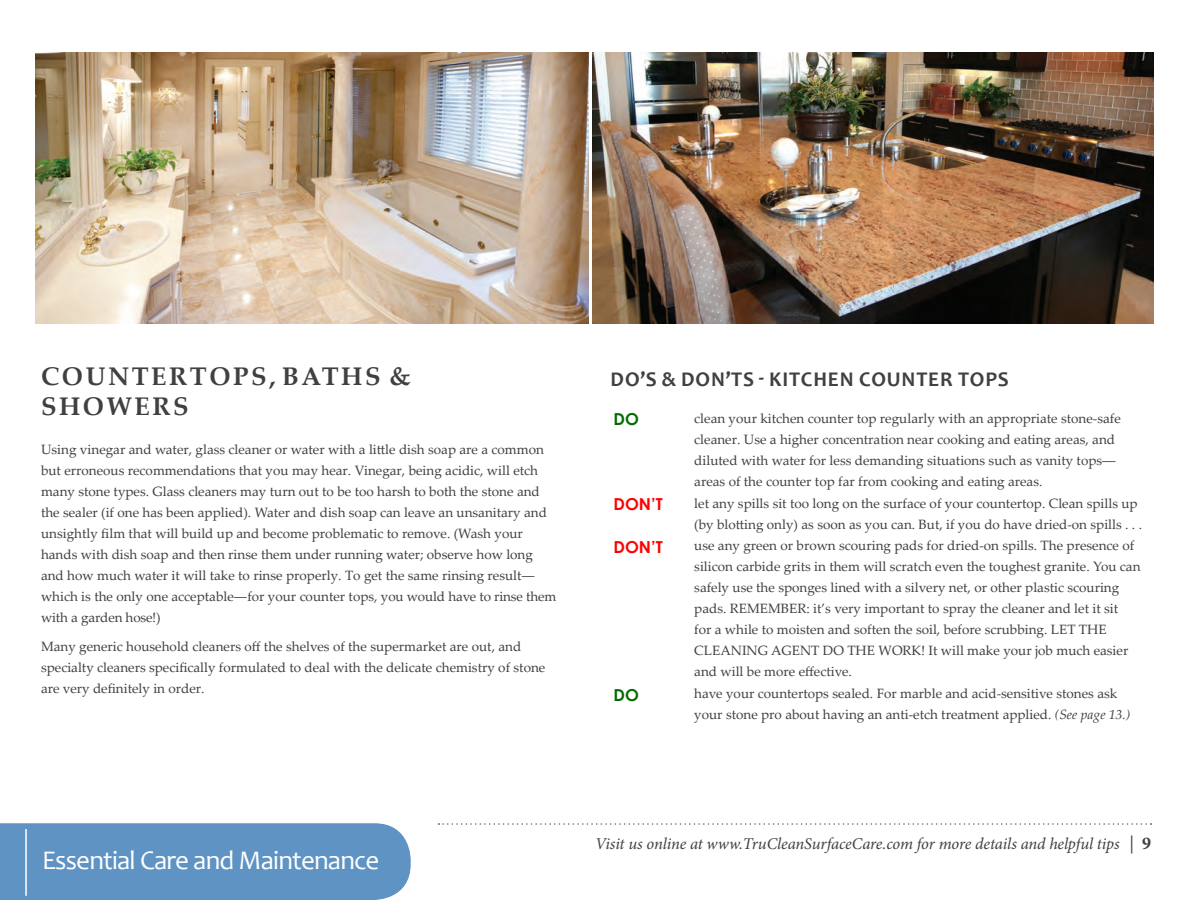
<style>
.page{position:relative;width:1188px;height:918px;background:#fff}
.page>*{position:absolute;margin:0;border:0;box-sizing:border-box;transform-origin:0 0}
.t1{font:27px "Candara";letter-spacing:-.03em;color:#fff}
.t2{font:700 25.5px/30.6px "Palatino Linotype";letter-spacing:.1em;color:#403f41}
.t3{font:700 21px "Candara";letter-spacing:.04em;color:#403f41}
.t4{font:italic 16.5px "Minion Pro";letter-spacing:-.01em;color:#403f41}
.t5{font:700 16.5px "Century Gothic";color:#f00}
.t6{font:700 16.5px "Century Gothic";color:#006c00}
.t7{font:13.5px/21px "Palatino Linotype";color:#403f41}
.s1{font-family:"Myriad Pro"}
.s2{font-family:"Candara";font-style:italic}
.s3{font-style:italic}
.s4{font-style:normal;font-size:18px}
.s5{font-weight:700;font-style:normal;font-size:18px}
</style>
<div class="page">
<svg style="left:438px;top:823px;width:714px;height:2px"></svg>
<div style="left:0;top:823px;width:411px;height:77px;background:#5e93c3"></div>
<hr style="left:25px;top:829px;width:2px;height:67px;background:#fff">
<img style="left:36px;top:53px;width:1118px;height:271px">
<svg style="left:589px;top:52px;width:4px;height:272px"></svg>
<img style="left:593px;top:53px;width:560px;height:271px">
<h2 class="t2" style="left:41px;top:360px;width:371px">COUNTERTOPS, BATHS &amp;<br>SHOWERS</h2>
<p class="t7" style="left:41px;top:439px;width:517px">Using vinegar and water, glass cleaner or water with a little dish soap are a common but erroneous recommendations that you may hear. Vinegar, being acidic, will etch many stone types. Glass cleaners may turn out to be too harsh to both the stone and the sealer (if one has been applied). Water and dish soap can leave an unsanitary and unsightly film that will build up and become problematic to remove. (Wash your hands with dish soap and then rinse them under running water; observe how long and how much water it will take to rinse properly. To get the same rinsing result<span class="s1">— </span>which is the only one acceptable<span class="s1">—</span>for your counter tops, you would have to rinse them with a garden hose!)</p>
<p class="t7" style="left:41px;top:635px;width:506px">Many generic household cleaners off the shelves of the supermarket are out, and specialty cleaners specifically formulated to deal with the delicate chemistry of stone are very definitely in order.</p>
<h3 class="t3" style="left:611px;top:366px;width:400px">DO’S &amp; DON’TS - KITCHEN COUNTER TOPS</h3>
<p class="t6" style="left:614px;top:407px;width:27px">DO</p>
<p class="t7" style="left:694px;top:407px;width:428px">clean your kitchen counter top regularly with an appropriate stone-safe cleaner. Use a higher concentration near cooking and eating areas, and diluted with water for less demanding situations such as vanity tops<span class="s2">— </span>areas of the counter top far from cooking and eating areas.</p>
<p class="t5" style="left:614px;top:492px;width:51px">DON’T</p>
<p class="t7" style="left:694px;top:492px;width:449px">let any spills sit too long on the surface of your countertop. Clean spills up (by blotting only) as soon as you can. But, if you do have dried-on spills . . .</p>
<p class="t5" style="left:614px;top:534px;width:51px">DON’T</p>
<p class="t7" style="left:694px;top:535px;width:448px">use any green or brown scouring pads for dried-on spills. The presence of silicon carbide grits in them will scratch even the toughest granite. You can safely use the sponges lined with a silvery net, or other plastic scouring pads. REMEMBER: it’s very important to spray the cleaner and let it sit<br>for a while to moisten and soften the soil, before scrubbing. LET THE CLEANING AGENT DO THE WORK! It will make your job much easier and will be more effective.</p>
<p class="t6" style="left:614px;top:682px;width:27px">DO</p>
<p class="t7" style="left:694px;top:683px;width:438px">have your countertops sealed. For marble and acid-sensitive stones ask your stone pro about having an anti-etch treatment applied. <span class="s3">(See page 13.)</span></p>
<h1 class="t1" style="left:42px;top:844px;width:339px">Essential Care and Maintenance</h1>
<p class="t4" style="left:595px;top:832px;width:558px">Visit us online at www.TruCleanSurfaceCare.com for more details and helpful tips <span class="s4">|</span> <span class="s5">9</span></p>
</div>
